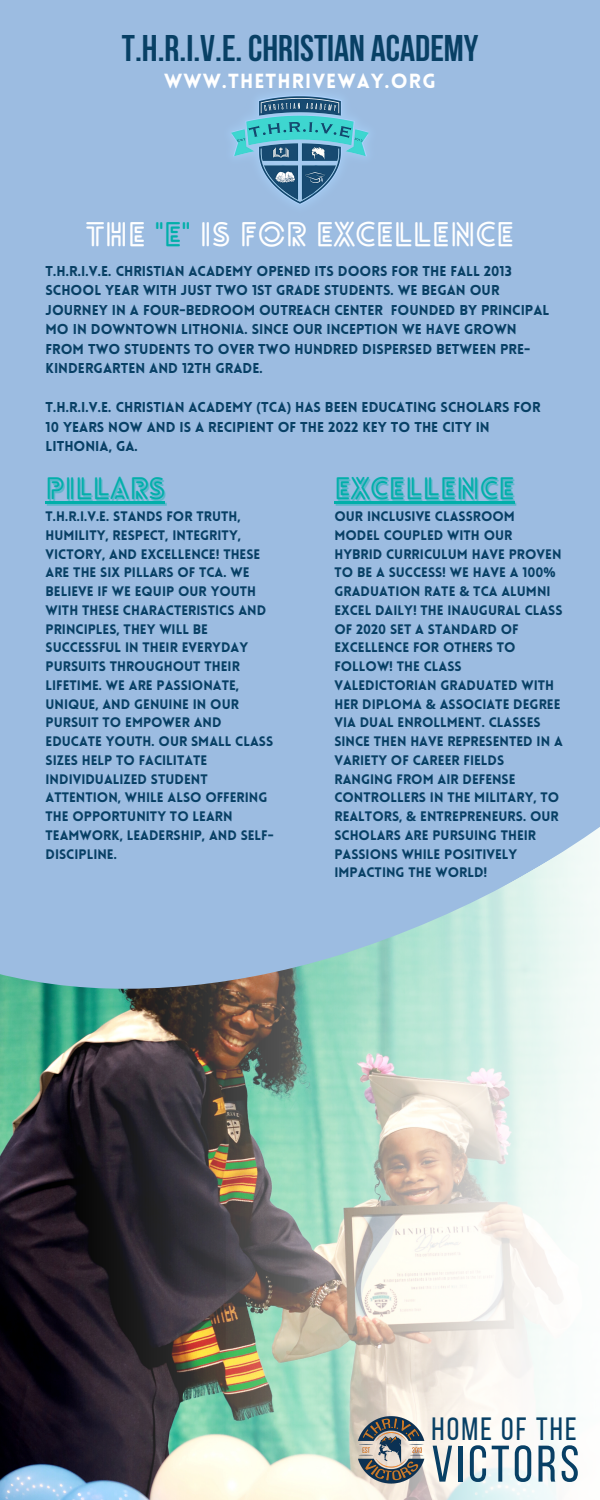
<style>
.page{position:relative;width:600px;height:1500px;background:#fff}
.page>*{position:absolute;margin:0;border:0;box-sizing:border-box;transform-origin:0 0}
.t1{font:51.4px "Bebas Neue";letter-spacing:.065em;color:#084065}
.t2{font:700 37px "Bebas Neue";color:#084065}
.t3{font:700 33px "Lovelo Line";color:#fff}
.t4{font:32.1px "Bebas Neue";letter-spacing:.065em;color:#084065}
.t5{font:700 30px "Lovelo Line";color:#01afaa}
.t6{font:900 20px "Lovelo";letter-spacing:.055em;color:#fff}
.t7{font:900 14px/19.5px "Lovelo";color:#084065}
.t8{font:900 13.5px/18.8px "Lovelo";color:#084065}
.s1{color:#01afaa}
.s2{font-family:"Noto Sans";font-weight:700}
</style>
<div class="page">
<img style="left:0;top:0;width:600px;height:1500px">
<hr style="left:46px;top:501px;width:119px;height:3px;background:#01afaa">
<hr style="left:334px;top:501px;width:181px;height:3px;background:#01afaa">
<p class="t2" style="left:122px;top:33px;width:358px">T.H.R.I.V.E. CHRISTIAN ACADEMY</p>
<p class="t6" style="left:164px;top:73px;width:273px">WWW.THETHRIVEWAY.ORG</p>
<p class="t3" style="left:86px;top:221px;width:430px">THE <span class="s1">"E"</span> IS FOR EXCELLENCE</p>
<p class="t7" style="left:46px;top:262px;width:505px">T.H.R.I.V.E. CHRISTIAN ACADEMY OPENED ITS DOORS FOR THE FALL 2013<br>SCHOOL YEAR WITH JUST TWO 1ST GRADE STUDENTS. WE BEGAN OUR JOURNEY IN A FOUR-BEDROOM OUTREACH CENTER FOUNDED BY PRINCIPAL MO IN DOWNTOWN LITHONIA. SINCE OUR INCEPTION WE HAVE GROWN FROM TWO STUDENTS TO OVER TWO HUNDRED DISPERSED BETWEEN PRE-KINDERGARTEN AND 12TH GRADE.</p>
<p class="t7" style="left:46px;top:399px;width:497px">T.H.R.I.V.E. CHRISTIAN ACADEMY <span class="s2">(</span>TCA<span class="s2">)</span> HAS BEEN EDUCATING SCHOLARS FOR<br>10 YEARS NOW AND IS A RECIPIENT OF THE 2022 KEY TO THE CITY IN<br>LITHONIA, GA.</p>
<h2 class="t5" style="left:46px;top:477px;width:121px">PILLARS</h2>
<p class="t8" style="left:46px;top:508px;width:230px">T.H.R.I.V.E. STANDS FOR TRUTH,<br>HUMILITY, RESPECT, INTEGRITY,<br>VICTORY, AND EXCELLENCE! THESE<br>ARE THE SIX PILLARS OF TCA. WE<br>BELIEVE IF WE EQUIP OUR YOUTH<br>WITH THESE CHARACTERISTICS AND<br>PRINCIPLES, THEY WILL BE<br>SUCCESSFUL IN THEIR EVERYDAY<br>PURSUITS THROUGHOUT THEIR<br>LIFETIME. WE ARE PASSIONATE,<br>UNIQUE, AND GENUINE IN OUR<br>PURSUIT TO EMPOWER AND<br>EDUCATE YOUTH. OUR SMALL CLASS<br>SIZES HELP TO FACILITATE<br>INDIVIDUALIZED STUDENT<br>ATTENTION, WHILE ALSO OFFERING<br>THE OPPORTUNITY TO LEARN<br>TEAMWORK, LEADERSHIP, AND SELF-<br>DISCIPLINE.</p>
<p class="t5" style="left:334px;top:477px;width:182px">EXCELLENCE</p>
<p class="t8" style="left:334px;top:508px;width:230px">OUR INCLUSIVE CLASSROOM<br>MODEL COUPLED WITH OUR<br>HYBRID CURRICULUM HAVE PROVEN<br>TO BE A SUCCESS! WE HAVE A 100<span class="s2">%<br></span>GRADUATION RATE <span class="s2">&amp;</span> TCA ALUMNI<br>EXCEL DAILY! THE INAUGURAL CLASS<br>OF 2020 SET A STANDARD OF<br>EXCELLENCE FOR OTHERS TO<br>FOLLOW! THE CLASS<br>VALEDICTORIAN GRADUATED WITH<br>HER DIPLOMA <span class="s2">&amp;</span> ASSOCIATE DEGREE<br>VIA DUAL ENROLLMENT. CLASSES<br>SINCE THEN HAVE REPRESENTED IN A<br>VARIETY OF CAREER FIELDS<br>RANGING FROM AIR DEFENSE<br>CONTROLLERS IN THE MILITARY, TO<br>REALTORS, <span class="s2">&amp;</span> ENTREPRENEURS. OUR<br>SCHOLARS ARE PURSUING THEIR<br>PASSIONS WHILE POSITIVELY<br>IMPACTING THE WORLD!</p>
<h2 class="t4" style="left:432px;top:1416px;width:147px">HOME OF THE</h2>
<h2 class="t1" style="left:432px;top:1443px;width:149px">VICTORS</h2>
</div>
